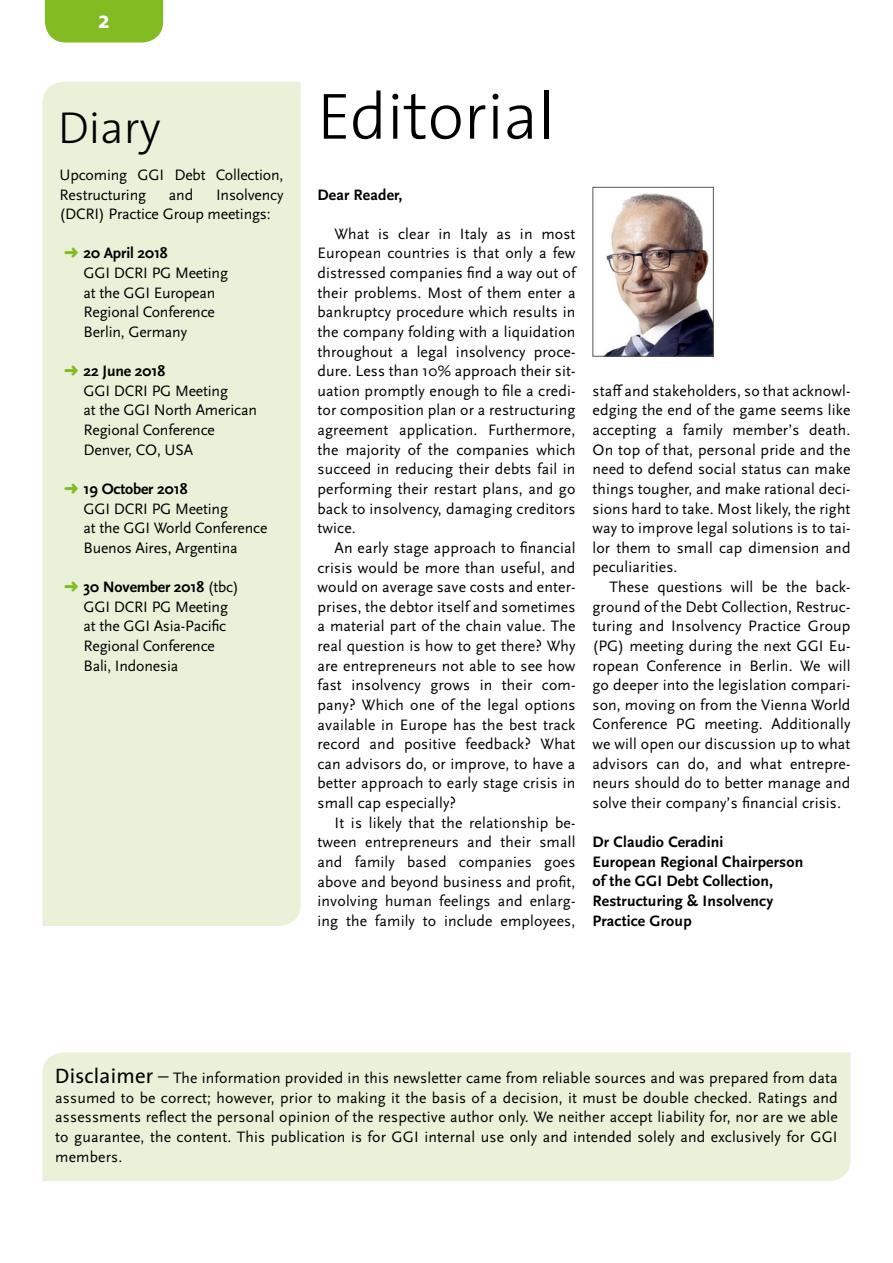
<style>
.page{position:relative;width:893px;height:1263px;background:#fff}
.page>*{position:absolute;margin:0;border:0;box-sizing:border-box;transform-origin:0 0}
.t1{font:300 66px "The Sans";color:#000}
.t2{font:300 45px "The Sans";color:#000}
.t3{font:700 24px "The Sans";color:#fff}
.t4{font:15.75px/19.6px "Scala Sans Pro";letter-spacing:-.01em;color:#000;text-align:justify}
.t5{font:700 15.75px/19.6px "Scala Sans Pro";letter-spacing:.01em;color:#000}
.s1{color:#82bb22}
.s2{font-weight:700}
.s3{font-family:"The Sans";font-size:21px}
.s4{font-family:"The Sans";font-weight:300;font-size:21px}
</style>
<div class="page">
<div style="left:45px;top:0;width:118px;height:43px;background:#82bb22"></div>
<img style="left:604px;top:193px;width:108px;height:162px">
<div style="left:592px;top:187px;width:122px;height:170px;border:1px solid #565655"></div>
<div style="left:43px;top:1052px;width:807px;height:129px;background:#e9f1d9"></div>
<div style="left:43px;top:82px;width:257px;height:844px;background:#e9f1d9"></div>
<h3 class="t3" style="left:98px;top:-1px;width:13px">2</h3>
<h2 class="t2" style="left:58px;top:91px;width:104px">Diary</h2>
<p class="t4" style="left:60px;top:165px;width:225px">Upcoming GGI Debt Collection,<br>Restructuring</p>
<p class="t4" style="left:60px;top:185px;width:225px;text-indent:156px">Insolvency (DCRI) Practice Group meetings:</p>
<p class="t4" style="left:84px;top:243px;width:146px;text-align:left;text-indent:-19px"><span class="s1">➜</span> <span class="s2">20 April 2018<br></span>GGI DCRI PG Meeting at the GGI European<br>Regional Conference<br>Berlin, Germany</p>
<p class="t4" style="left:84px;top:361px;width:175px;text-align:left;text-indent:-19px"><span class="s1">➜</span> <span class="s2">22 June 2018<br></span>GGI DCRI PG Meeting<br>at the GGI North American<br>Regional Conference<br>Denver, CO, USA</p>
<p class="t4" style="left:84px;top:479px;width:185px;text-align:left;text-indent:-19px"><span class="s1">➜</span> <span class="s2">19 October 2018<br></span>GGI DCRI PG Meeting<br>at the GGI World Conference<br>Buenos Aires, Argentina</p>
<p class="t4" style="left:84px;top:577px;width:157px;text-align:left;text-indent:-19px"><span class="s1">➜</span> <span class="s2">30 November 2018</span> (tbc)<br>GGI DCRI PG Meeting at the GGI Asia-Pacific<br>Regional Conference<br>Bali, Indonesia</p>
<p class="t4" style="left:169px;top:185px;width:26px">and</p>
<h1 class="t1" style="left:317px;top:62px;width:239px">Editorial</h1>
<p class="t5" style="left:317px;top:185px;width:86px">Dear Reader,</p>
<p class="t4" style="left:317px;top:224px;width:259px;text-indent:17px">What is clear in Italy as in most European countries is that only a few distressed companies find a way out of their problems. Most of them enter a bankruptcy procedure which results in the company folding with a liquidation throughout a legal insolvency proce&shy;dure. Less than 10% approach their sit&shy;uation promptly enough to file a credi&shy;tor composition plan or a restructuring agreement application. Furthermore, the majority of the companies which succeed in reducing their debts fail in performing their restart plans, and go back to insolvency, damaging creditors twice.</p>
<p class="t4" style="left:317px;top:538px;width:259px;text-indent:17px">An early stage approach to financial crisis would be more than useful, and would on average save costs and enter&shy;prises, the debtor itself and sometimes a material part of the chain value. The real question is how to get there? Why are entrepreneurs not able to see how fast insolvency grows in their com&shy;pany? Which one of the legal options available in Europe has the best track record and positive feedback? What can advisors do, or improve, to have a better approach to early stage crisis in small cap especially?</p>
<p class="t4" style="left:317px;top:813px;width:259px;text-indent:17px">It is likely that the relationship be&shy;tween entrepreneurs and their small and family based companies goes above and beyond business and profit, involving human feelings and enlarg&shy;ing the family to include employees,</p>
<p class="t4" style="left:592px;top:381px;width:260px">staff and stakeholders, so that acknowl&shy;edging the end of the game seems like accepting a family member’s death.<br>On top of that, personal pride and the need to defend social status can make things tougher, and make rational deci&shy;sions hard to take. Most likely, the right way to improve legal solutions is to tai&shy;lor them to small cap dimension and peculiarities.</p>
<p class="t4" style="left:592px;top:577px;width:259px;text-indent:17px">These questions will be the back&shy;ground of the Debt Collection, Restruc&shy;turing and Insolvency Practice Group (PG) meeting during the next GGI Eu&shy;ropean Conference in Berlin. We will go deeper into the legislation compari&shy;son, moving on from the Vienna World Conference PG meeting. Additionally we will open our discussion up to what advisors can do, and what entrepre&shy;neurs should do to better manage and solve their company’s financial crisis.</p>
<p class="t5" style="left:592px;top:832px;width:212px">Dr Claudio Ceradini<br>European Regional Chairperson of the GGI Debt Collection,<br>Restructuring &amp; Insolvency<br>Practice Group</p>
<p class="t4" style="left:55px;top:1068px;width:784px"><span class="s3">Disclaimer</span> <span class="s4">–</span> The information provided in this newsletter came from reliable sources and was prepared from data assumed to be correct; however, prior to making it the basis of a decision, it must be double checked. Ratings and assessments reflect the personal opinion of the respective author only. We neither accept liability for, nor are we able to guarantee, the content. This publication is for GGI internal use only and intended solely and exclusively for GGI members.</p>
</div>
